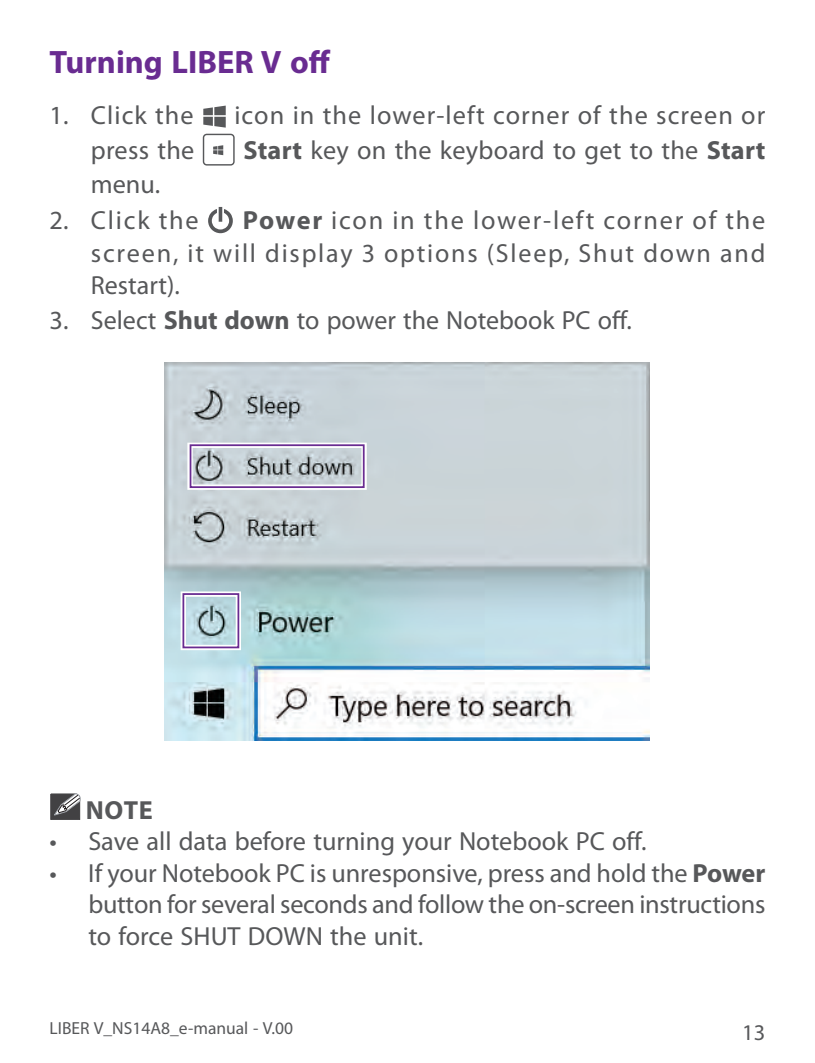
<style>
.page{position:relative;width:815px;height:1063px;background:#fff}
.page>*{position:absolute;margin:0;border:0;box-sizing:border-box;transform-origin:0 0}
.t1{font:700 32.5px "Myriad Pro";color:#692c91}
.t2{font:26.25px/32.1px "Myriad Pro";color:#57585a;text-align:justify}
.t3{font:26.25px "Myriad Pro";letter-spacing:.04em;color:#57585a}
.t4{font:26.25px "Myriad Pro";letter-spacing:.07em;color:#57585a}
.t5{font:700 26.25px "Myriad Pro";color:#57585a}
.t6{font:22.5px "Myriad Pro";color:#57585a}
.t7{font:17.5px "Myriad Pro";color:#57585a}
.s1{font-weight:700}
</style>
<div class="page">
<svg style="left:202px;top:106px;width:33px;height:60px"></svg>
<svg style="left:208px;top:207px;width:25px;height:26px"></svg>
<svg style="left:50px;top:793px;width:31px;height:26px"></svg>
<img style="left:164px;top:362px;width:485px;height:379px">
<div style="left:187px;top:443px;width:180px;height:47px;border:5px solid #fff"></div>
<div style="left:190px;top:444px;width:175px;height:44px;border:2px solid #692c91"></div>
<div style="left:181px;top:591px;width:60px;height:59px;border:5px solid #fff"></div>
<div style="left:182px;top:593px;width:57px;height:55px;border:2px solid #692c91"></div>
<p class="t1" style="left:50px;top:50px;width:282px">Turning LIBER V off</p>
<p class="t3" style="left:50px;top:105px;width:146px">1. Click the</p>
<p class="t3" style="left:234px;top:105px;width:532px">icon in the lower-left corner of the screen or</p>
<p class="t2" style="left:91px;top:136px;width:105px">press the</p>
<p class="t2" style="left:243px;top:136px;width:523px"><span class="s1">Start</span> key on the keyboard to get to the <span class="s1">Start</span></p>
<p class="t2" style="left:91px;top:171px;width:71px">menu.</p>
<p class="t4" style="left:50px;top:211px;width:151px">2. Click the</p>
<p class="t2" style="left:91px;top:207px;width:676px;text-indent:152px"><span class="s1">Power</span> icon in the lower-left corner of the screen, it will display 3 options (Sleep, Shut down and Restart).</p>
<p class="t2" style="left:50px;top:306px;width:584px">3. Select <span class="s1">Shut down</span> to power the Notebook PC off.</p>
<p class="t5" style="left:86px;top:800px;width:68px">NOTE</p>
<p class="t2" style="left:50px;top:828px;width:598px">• Save all data before turning your Notebook PC off.</p>
<p class="t2" style="left:88px;top:860px;width:679px;line-height:31.5px;text-indent:-39px">• If your Notebook PC is unresponsive, press and hold the <span class="s1">Power </span>button for several seconds and follow the on-screen instructions to force SHUT DOWN the unit.</p>
<p class="t7" style="left:50px;top:1021px;width:245px">LIBER V_NS14A8_e-manual - V.00</p>
<p class="t6" style="left:742px;top:1024px;width:25px">13</p>
</div>
